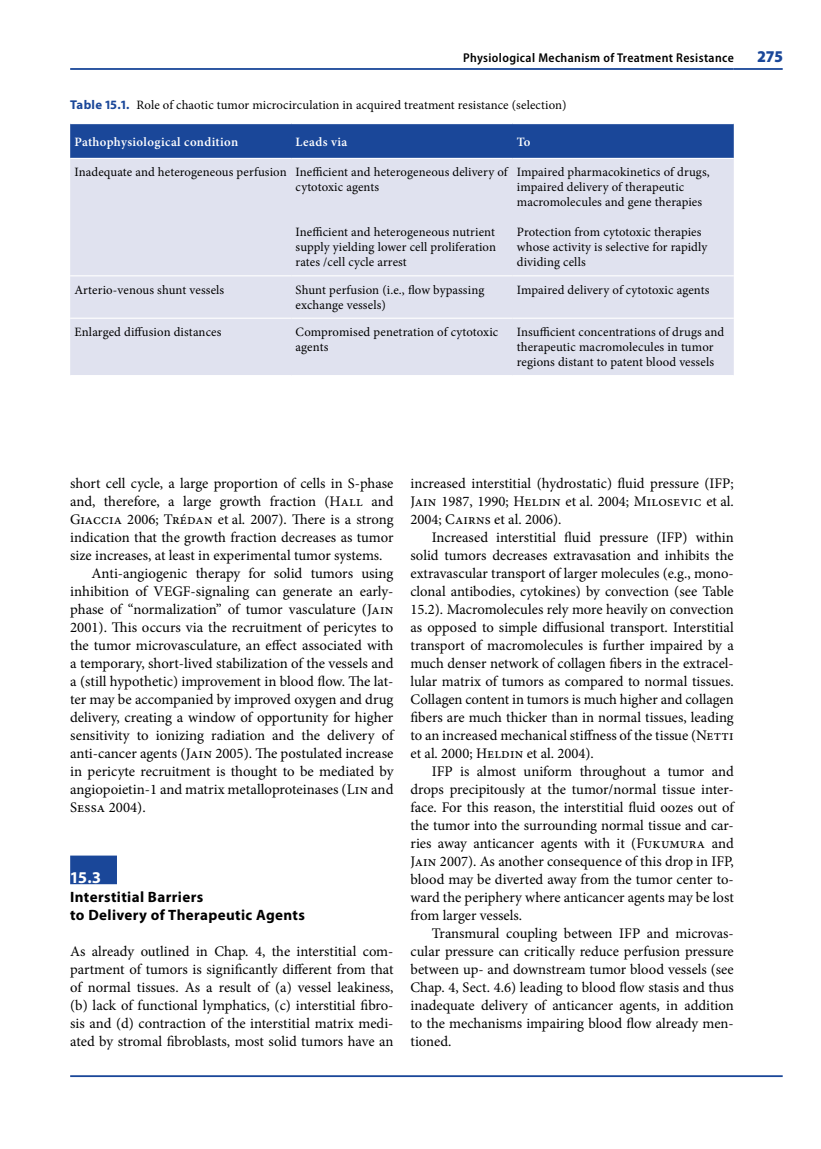
<style>
.page{position:relative;width:821px;height:1149px;background:#fff}
.page>*{position:absolute;margin:0;border:0;box-sizing:border-box;transform-origin:0 0}
.t1{font:700 16.5px "Myriad Pro";color:#fff}
.t2{font:900 semi-condensed 16.5px "Myriad Pro";color:#1a4799}
.t3{font:700 15px/18px "Myriad Pro";letter-spacing:.025em;color:#000}
.t4{font:14.7px/18px "Minion Pro";color:#000;text-align:justify}
.t5{font:12.75px/15px "Minion Pro";color:#000}
.t6{font:600 semi-condensed 12.75px "Myriad Pro";letter-spacing:.03em;color:#000}
.t7{font:600 12.75px "Minion Pro";letter-spacing:.03em;color:#fff}
.s1{font-family:"Myriad Pro";font-weight:700;color:#1a4799}
</style>
<div class="page">
<div style="left:70px;top:855px;width:47px;height:28px;background:#1a4799"></div>
<div style="left:70px;top:124px;width:663px;height:34px;background:#1a4799"></div>
<div style="left:70px;top:159px;width:663px;height:216px;background:#e0e2ef"></div>
<hr style="left:70px;top:275px;width:221px;height:1px;background:#fff">
<hr style="left:291px;top:275px;width:221px;height:1px;background:#fff">
<hr style="left:512px;top:275px;width:221px;height:1px;background:#fff">
<hr style="left:70px;top:317px;width:221px;height:2px;background:#fff">
<hr style="left:291px;top:317px;width:221px;height:2px;background:#fff">
<hr style="left:512px;top:317px;width:221px;height:2px;background:#fff">
<hr style="left:70px;top:68px;width:663px;height:2px;background:#1a4799">
<hr style="left:733px;top:68px;width:49px;height:2px;background:#1a4799">
<hr style="left:70px;top:1074px;width:712px;height:2px;background:#1a4799">
<p class="t6" style="left:463px;top:50px;width:272px">Physiological Mechanism of Treatment Resistance</p>
<p class="t2" style="left:757px;top:47px;width:26px">275</p>
<p class="t5" style="left:70px;top:97px;width:498px"><span class="s1">Table 15.1.</span> Role of chaotic tumor microcirculation in acquired treatment resistance (selection)</p>
<p class="t7" style="left:74px;top:134px;width:165px">Pathophysiological condition</p>
<p class="t7" style="left:296px;top:134px;width:53px">Leads via</p>
<p class="t7" style="left:517px;top:134px;width:15px">To</p>
<p class="t5" style="left:295px;top:165px;width:213px;text-indent:-221px">Inadequate and heterogeneous perfusion Inefficient and heterogeneous delivery of cytotoxic agents</p>
<p class="t5" style="left:295px;top:225px;width:202px;text-align:justify">Inefficient and heterogeneous nutrient supply yielding lower cell proliferation rates /cell cycle arrest</p>
<p class="t5" style="left:517px;top:164px;width:194px">Impaired pharmacokinetics of drugs, impaired delivery of therapeutic macromolecules and gene therapies</p>
<p class="t5" style="left:517px;top:224px;width:192px">Protection from cytotoxic therapies whose activity is selective for rapidly dividing cells</p>
<p class="t5" style="left:74px;top:282px;width:151px">Arterio-venous shunt vessels</p>
<p class="t5" style="left:295px;top:282px;width:190px">Shunt perfusion (i.e., flow bypassing exchange vessels)</p>
<p class="t5" style="left:517px;top:282px;width:194px">Impaired delivery of cytotoxic agents</p>
<p class="t5" style="left:74px;top:324px;width:148px">Enlarged diffusion distances</p>
<p class="t5" style="left:295px;top:324px;width:204px">Compromised penetration of cytotoxic agents</p>
<p class="t5" style="left:517px;top:324px;width:209px">Insufficient concentrations of drugs and therapeutic macromolecules in tumor regions distant to patent blood vessels</p>
<p class="t4" style="left:70px;top:474px;width:325px">short cell cycle, a large proportion of cells in S-phase</p>
<p class="t4" style="left:70px;top:492px;width:325px">and, therefore, a large growth fraction (Hall and</p>
<p class="t4" style="left:70px;top:510px;width:325px">Giaccia 2006; Trédan et al. 2007). There is a strong</p>
<p class="t4" style="left:70px;top:528px;width:325px">indication that the growth fraction decreases as tumor</p>
<p class="t4" style="left:70px;top:546px;width:314px">size increases, at least in experimental tumor systems.</p>
<p class="t4" style="left:91px;top:564px;width:303px">Anti-angiogenic therapy for solid tumors using</p>
<p class="t4" style="left:70px;top:582px;width:325px">inhibition of VEGF-signaling can generate an early-</p>
<p class="t4" style="left:70px;top:600px;width:325px">phase of “normalization” of tumor vasculature (Jain</p>
<p class="t4" style="left:70px;top:618px;width:325px">2001). This occurs via the recruitment of pericytes to</p>
<p class="t4" style="left:70px;top:636px;width:325px">the tumor microvasculature, an effect associated with</p>
<p class="t4" style="left:70px;top:654px;width:325px">a temporary, short-lived stabilization of the vessels and</p>
<p class="t4" style="left:70px;top:672px;width:325px">a (still hypothetic) improvement in blood flow. The lat-</p>
<p class="t4" style="left:70px;top:690px;width:325px">ter may be accompanied by improved oxygen and drug</p>
<p class="t4" style="left:70px;top:708px;width:325px">delivery, creating a window of opportunity for higher</p>
<p class="t4" style="left:70px;top:726px;width:325px">sensitivity to ionizing radiation and the delivery of</p>
<p class="t4" style="left:70px;top:744px;width:325px">anti-cancer agents (Jain 2005). The postulated increase</p>
<p class="t4" style="left:70px;top:762px;width:325px">in pericyte recruitment is thought to be mediated by</p>
<p class="t4" style="left:70px;top:780px;width:325px">angiopoietin-1 and matrix metalloproteinases (Lin and</p>
<p class="t4" style="left:70px;top:798px;width:77px">Sessa 2004).</p>
<p class="t1" style="left:71px;top:866px;width:31px">15.3</p>
<p class="t3" style="left:70px;top:887px;width:236px">Interstitial Barriers<br>to Delivery of Therapeutic Agents</p>
<p class="t4" style="left:70px;top:942px;width:325px">As already outlined in Chap. 4, the interstitial com&shy;partment of tumors is significantly different from that of normal tissues. As a result of (a) vessel leakiness, (b) lack of functional lymphatics, (c) interstitial fibro&shy;sis and (d) contraction of the interstitial matrix medi&shy;ated by stromal fibroblasts, most solid tumors have an</p>
<p class="t4" style="left:410px;top:474px;width:325px">increased interstitial (hydrostatic) fluid pressure (IFP; Jain 1987, 1990; Heldin et al. 2004; Milosevic et al.<br>2004; Cairns et al. 2006).</p>
<p class="t4" style="left:410px;top:528px;width:325px;text-indent:21px">Increased interstitial fluid pressure (IFP) within solid tumors decreases extravasation and inhibits the extravascular transport of larger molecules (e.g., mono&shy;clonal antibodies, cytokines) by convection (see Table 15.2). Macromolecules rely more heavily on convection as opposed to simple diffusional transport. Interstitial transport of macromolecules is further impaired by a much denser network of collagen fibers in the extracel&shy;lular matrix of tumors as compared to normal tissues.<br>Collagen content in tumors is much higher and collagen fibers are much thicker than in normal tissues, leading to an increased mechanical stiffness of the tissue (Netti et al. 2000; Heldin et al. 2004).</p>
<p class="t4" style="left:410px;top:762px;width:325px;text-indent:21px">IFP is almost uniform throughout a tumor and drops precipitously at the tumor/normal tissue inter&shy;face. For this reason, the interstitial fluid oozes out of the tumor into the surrounding normal tissue and car&shy;ries away anticancer agents with it (Fukumura and Jain 2007). As another consequence of this drop in IFP, blood may be diverted away from the tumor center to&shy;ward the periphery where anticancer agents may be lost from larger vessels.</p>
<p class="t4" style="left:410px;top:924px;width:325px;text-indent:21px">Transmural coupling between IFP and microvas&shy;cular pressure can critically reduce perfusion pressure between up- and downstream tumor blood vessels (see Chap. 4, Sect. 4.6) leading to blood flow stasis and thus inadequate delivery of anticancer agents, in addition to the mechanisms impairing blood flow already men&shy;tioned.</p>
</div>
